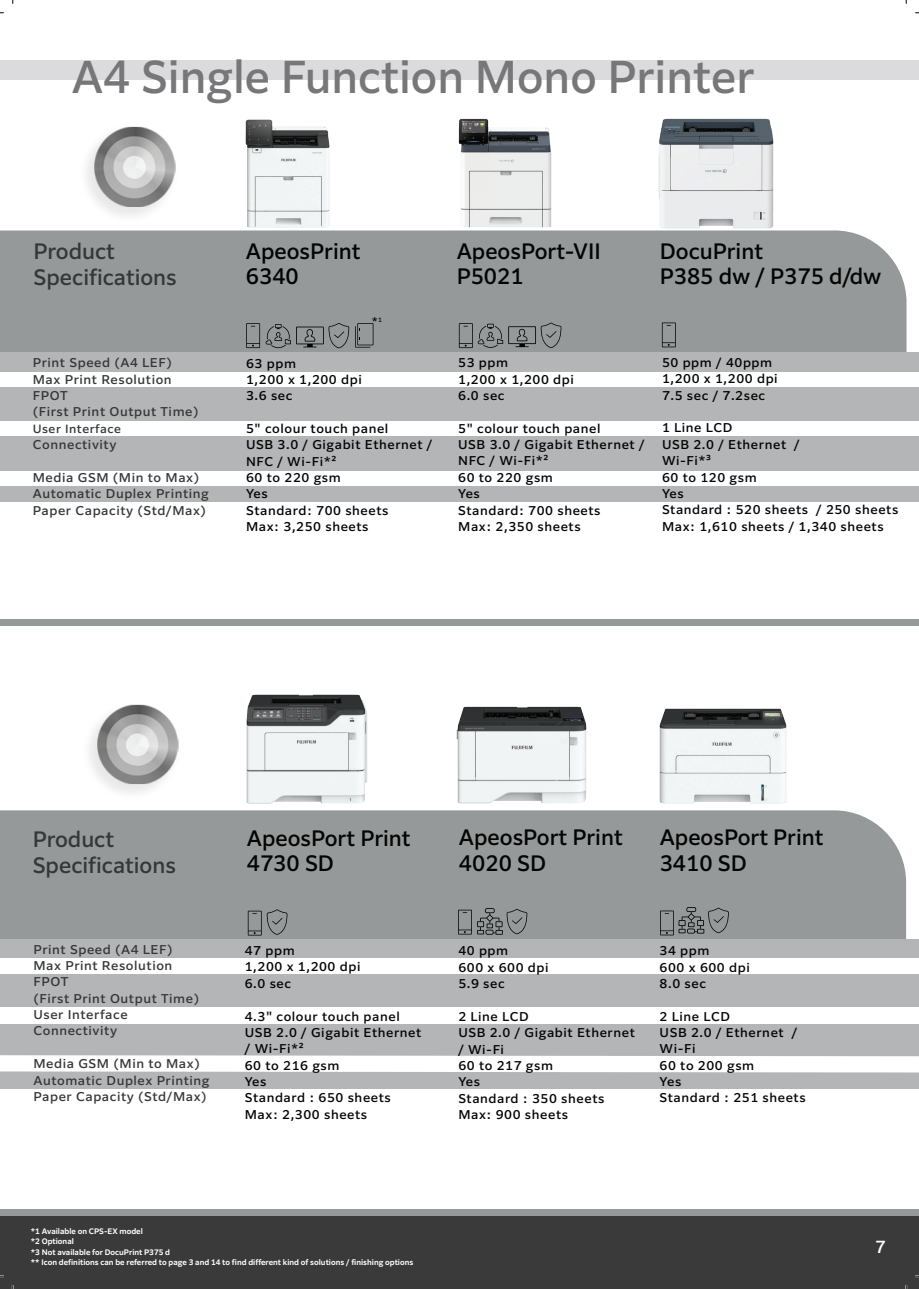
<style>
.page{position:relative;width:919px;height:1289px;background:#fff}
.page>*{position:absolute;margin:0;border:0;box-sizing:border-box;transform-origin:0 0}
.t1{font:500 43.35px "Clarimo UDPE";color:#777679}
.t2{font:500 21px/25.2px "Clarimo UDPE";color:#040503}
.t3{font:500 21px/25.2px "Clarimo UDPE";color:#363838}
.t4{font:500 16.5px "Clarimo UDPE";color:#fff}
.t5{font:500 12px/16.4px "Clarimo UDPE";letter-spacing:.045em;color:#040503;scale:1.05 1}
.t6{font:500 12px/16.4px "Clarimo UDPE";letter-spacing:.045em;color:#363838;scale:1.05 1}
.t7{font:500 11.25px "Clarimo UDPE";letter-spacing:.045em;color:#363838;scale:1.05 1}
.t8{font:500 10.2px "Clarimo UDPE";color:#040503;scale:1.05 1}
.t9{font:600 7.5px/10.5px "Clarimo UDPE";color:#fff}
</style>
<div class="page">
<div style="left:0;top:810px;width:906px;height:129px;background:#95999a"></div>
<div style="left:0;top:939px;width:918px;height:189px;background:#b3b5b7"></div>
<div style="left:0;top:230px;width:906px;height:122px;background:#95999a"></div>
<div style="left:0;top:60px;width:918px;height:20px;background:#dbdadd"></div>
<div style="left:0;top:352px;width:918px;height:189px;background:#b3b5b7"></div>
<div style="left:0;top:1215px;width:918px;height:73px;background:#3a3a3b"></div>
<img style="left:86px;top:126px;width:90px;height:90px">
<img style="left:89px;top:704px;width:90px;height:89px">
<div style="left:0;top:372px;width:918px;height:15px;background:#fff"></div>
<div style="left:0;top:421px;width:918px;height:15px;background:#fff"></div>
<div style="left:0;top:470px;width:918px;height:15px;background:#fff"></div>
<div style="left:0;top:502px;width:918px;height:79px;background:#fff"></div>
<div style="left:0;top:958px;width:918px;height:15px;background:#fff"></div>
<div style="left:0;top:1007px;width:918px;height:16px;background:#fff"></div>
<svg style="left:0;top:1055px;width:918px;height:17px;background:#fbfbfb"></svg>
<div style="left:0;top:1089px;width:918px;height:101px;background:#fff"></div>
<div style="left:0;top:619px;width:918px;height:7px;background:#95999a"></div>
<div style="left:0;top:1209px;width:918px;height:6px;background:#95999a"></div>
<img style="left:246px;top:119px;width:84px;height:109px">
<img style="left:458px;top:119px;width:93px;height:109px">
<img style="left:658px;top:118px;width:116px;height:111px">
<img style="left:247px;top:695px;width:120px;height:108px">
<img style="left:456px;top:706px;width:130px;height:97px">
<img style="left:659px;top:708px;width:127px;height:95px">
<svg style="left:459px;top:323px;width:13px;height:25px"></svg>
<svg style="left:661px;top:322px;width:14px;height:25px"></svg>
<svg style="left:355px;top:323px;width:18px;height:24px"></svg>
<svg style="left:246px;top:323px;width:103px;height:25px;background:#808384"></svg>
<svg style="left:478px;top:323px;width:83px;height:25px;background:#808384"></svg>
<svg style="left:248px;top:909px;width:39px;height:26px"></svg>
<svg style="left:458px;top:908px;width:69px;height:26px;background:#7e8282"></svg>
<svg style="left:660px;top:907px;width:68px;height:28px;background:#7f8283"></svg>
<h1 class="t1" style="left:72px;top:42px;width:684px">A4 Single Function Mono Printer</h1>
<h2 class="t3" style="left:34px;top:237px;width:145px">Product<br>Specifications</h2>
<p class="t6" style="left:33px;top:354px;width:159px">Print Speed (A4 LEF)<br>Max Print Resolution<br>FPOT<br>(First Print Output Time)</p>
<p class="t7" style="left:33px;top:419px;width:86px">User Interface</p>
<p class="t6" style="left:33px;top:435px;width:81px">Connectivity</p>
<p class="t6" style="left:33px;top:468px;width:169px">Media GSM (Min to Max)<br>Automatic Duplex Printing<br>Paper Capacity (Std/Max)</p>
<h2 class="t2" style="left:246px;top:237px;width:116px">ApeosPrint<br>6340</h2>
<h2 class="t2" style="left:456px;top:237px;width:146px">ApeosPort-VII<br>P5021</h2>
<h2 class="t2" style="left:659px;top:237px;width:223px">DocuPrint<br>P385 dw / P375 d/dw</h2>
<p class="t8" style="left:371px;top:313px;width:11px">*<sup>1</sup></p>
<p class="t5" style="left:246px;top:354px;width:112px">63 ppm<br>1,200 x 1,200 dpi<br>3.6 sec</p>
<p class="t5" style="left:246px;top:419px;width:179px">5" colour touch panel<br>USB 3.0 / Gigabit Ethernet /<br>NFC / Wi-Fi*²<br>60 to 220 gsm<br>Yes<br>Standard: 700 sheets<br>Max: 3,250 sheets</p>
<p class="t5" style="left:458px;top:354px;width:112px">53 ppm<br>1,200 x 1,200 dpi<br>6.0 sec</p>
<p class="t5" style="left:458px;top:419px;width:179px">5" colour touch panel<br>USB 3.0 / Gigabit Ethernet /<br>NFC / Wi-Fi*²<br>60 to 220 gsm<br>Yes<br>Standard: 700 sheets<br>Max: 2,350 sheets</p>
<p class="t5" style="left:662px;top:353px;width:112px">50 ppm / 40ppm<br>1,200 x 1,200 dpi<br>7.5 sec / 7.2sec</p>
<p class="t5" style="left:662px;top:419px;width:226px">1 Line LCD<br>USB 2.0 / Ethernet /<br>Wi-Fi*³<br>60 to 120 gsm<br>Yes<br>Standard : 520 sheets / 250 sheets<br>Max: 1,610 sheets / 1,340 sheets</p>
<h2 class="t3" style="left:33px;top:825px;width:145px">Product<br>Specifications</h2>
<p class="t6" style="left:33px;top:940px;width:159px">Print Speed (A4 LEF)<br>Max Print Resolution<br>FPOT<br>(First Print Output Time)<br>User Interface<br>Connectivity</p>
<p class="t6" style="left:33px;top:1054px;width:169px">Media GSM (Min to Max)<br>Automatic Duplex Printing<br>Paper Capacity (Std/Max)</p>
<h2 class="t2" style="left:247px;top:823px;width:165px">ApeosPort Print<br>4730 SD</h2>
<h2 class="t2" style="left:659px;top:823px;width:165px">ApeosPort Print<br>3410 SD</h2>
<h2 class="t2" style="left:459px;top:823px;width:165px">ApeosPort Print<br>4020 SD</h2>
<p class="t5" style="left:245px;top:941px;width:112px">47 ppm<br>1,200 x 1,200 dpi<br>6.0 sec</p>
<p class="t5" style="left:245px;top:1006px;width:170px">4.3" colour touch panel<br>USB 2.0 / Gigabit Ethernet / Wi-Fi*²<br>60 to 216 gsm<br>Yes<br>Standard : 650 sheets<br>Max: 2,300 sheets</p>
<p class="t5" style="left:458px;top:941px;width:87px">40 ppm<br>600 x 600 dpi<br>5.9 sec</p>
<p class="t5" style="left:458px;top:1007px;width:170px">2 Line LCD<br>USB 2.0 / Gigabit Ethernet / Wi-Fi<br>60 to 217 gsm<br>Yes<br>Standard : 350 sheets<br>Max: 900 sheets</p>
<p class="t5" style="left:659px;top:941px;width:87px">34 ppm<br>600 x 600 dpi<br>8.0 sec</p>
<p class="t5" style="left:659px;top:1007px;width:141px">2 Line LCD<br>USB 2.0 / Ethernet /<br>Wi-Fi<br>60 to 200 gsm<br>Yes<br>Standard : 251 sheets</p>
<p class="t9" style="left:31px;top:1224px;width:384px">*1 Available on CPS-EX model<br>*2 Optional<br>*3 Not available for DocuPrint P375 d<br>** Icon definitions can be referred to page 3 and 14 to find different kind of solutions / finishing options</p>
<h3 class="t4" style="left:875px;top:1233px;width:12px">7</h3>
</div>
